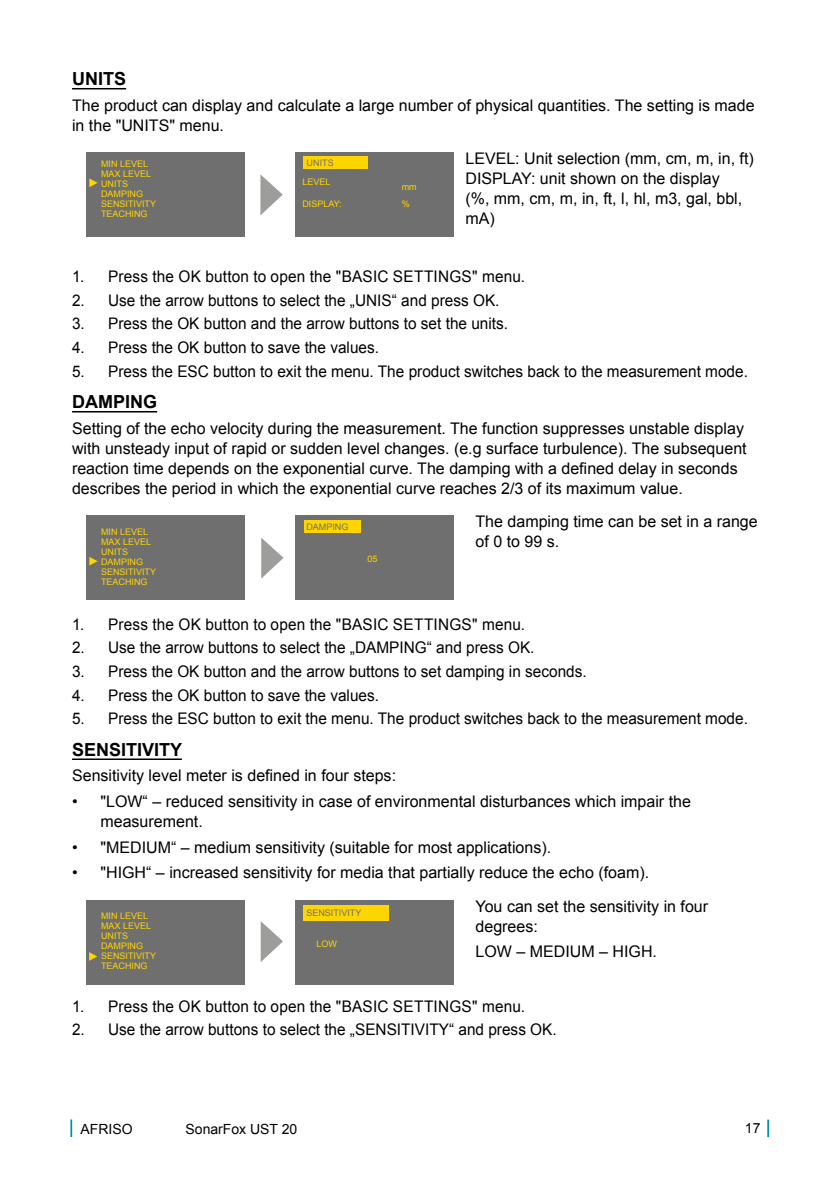
<style>
.page{position:relative;width:840px;height:1191px;background:#fff}
.page>*{position:absolute;margin:0;border:0;box-sizing:border-box;transform-origin:0 0}
.t1{font:700 18px "Arial";color:#000}
.t2{font:16px/20px "Arial";color:#000}
.t3{font:16px "Arial";color:#000;scale:.96 1}
.t4{font:14px "Arial";color:#000}
.t5{font:9px/10px "Arial";color:#ffd500}
.t6{font:9px "Arial";color:#6f6f6f}
</style>
<div class="page">
<svg style="left:70px;top:1119px;width:2px;height:18px"></svg>
<svg style="left:767px;top:1119px;width:1px;height:18px"></svg>
<hr style="left:72px;top:88px;width:54px;height:1px;background:#000">
<hr style="left:72px;top:411px;width:85px;height:1px;background:#000">
<hr style="left:72px;top:758px;width:110px;height:2px;background:#000">
<div style="left:86px;top:152px;width:158px;height:84px;background:#6f6f6f"></div>
<svg style="left:89px;top:178px;width:8px;height:9px"></svg>
<div style="left:294px;top:153px;width:159px;height:84px;background:#6f6f6f"></div>
<div style="left:303px;top:156px;width:64px;height:12px;background:#ffd500"></div>
<svg style="left:260px;top:174px;width:22px;height:41px"></svg>
<div style="left:295px;top:515px;width:159px;height:84px;background:#6f6f6f"></div>
<div style="left:303px;top:520px;width:57px;height:12px;background:#ffd500"></div>
<div style="left:86px;top:515px;width:158px;height:84px;background:#6f6f6f"></div>
<svg style="left:89px;top:557px;width:8px;height:8px"></svg>
<svg style="left:261px;top:538px;width:22px;height:40px"></svg>
<svg style="left:260px;top:921px;width:23px;height:41px"></svg>
<div style="left:295px;top:900px;width:159px;height:84px;background:#6f6f6f"></div>
<div style="left:303px;top:904px;width:85px;height:16px;background:#ffd500"></div>
<div style="left:86px;top:900px;width:158px;height:84px;background:#6f6f6f"></div>
<svg style="left:89px;top:952px;width:8px;height:8px"></svg>
<p class="t1" style="left:72px;top:67px;width:55px">UNITS</p>
<p class="t2" style="left:72px;top:95px;width:683px">The product can display and calculate a large number of physical quantities. The setting is made in the "UNITS" menu.</p>
<p class="t5" style="left:101px;top:158px;width:57px">MIN LEVEL<br>MAX LEVEL<br>UNITS<br>DAMPING<br>SENSITIVITY<br>TEACHING</p>
<p class="t6" style="left:306px;top:156px;width:28px">UNITS</p>
<p class="t2" style="left:465px;top:149px;width:290px">LEVEL: Unit selection (mm, cm, m, in, ft)<br>DISPLAY: unit shown on the display<br>(%, mm, cm, m, in, ft, l, hl, m3, gal, bbl, mA)</p>
<p class="t5" style="left:302px;top:177px;width:30px">LEVEL</p>
<p class="t5" style="left:401px;top:182px;width:16px">mm</p>
<p class="t5" style="left:302px;top:199px;width:41px">DISPLAY:</p>
<p class="t5" style="left:401px;top:199px;width:10px">%</p>
<p class="t3" style="left:72px;top:266px;width:473px">1. Press the OK button to open the "BASIC SETTINGS" menu.</p>
<p class="t3" style="left:72px;top:290px;width:446px">2. Use the arrow buttons to select the „UNIS“ and press OK.</p>
<p class="t3" style="left:72px;top:313px;width:455px">3. Press the OK button and the arrow buttons to set the units.</p>
<p class="t3" style="left:72px;top:337px;width:321px">4. Press the OK button to save the values.</p>
<p class="t3" style="left:72px;top:361px;width:705px">5. Press the ESC button to exit the menu. The product switches back to the measurement mode.</p>
<p class="t1" style="left:72px;top:390px;width:86px">DAMPING</p>
<p class="t2" style="left:72px;top:418px;width:675px">Setting of the echo velocity during the measurement. The function suppresses unstable display with unsteady input of rapid or sudden level changes. (e.g surface turbulence). The subsequent reaction time depends on the exponential curve. The damping with a defined delay in seconds describes the period in which the exponential curve reaches 2/3 of its maximum value.</p>
<p class="t6" style="left:306px;top:520px;width:44px">DAMPING</p>
<p class="t5" style="left:367px;top:554px;width:12px">05</p>
<p class="t2" style="left:475px;top:512px;width:283px">The damping time can be set in a range of 0 to 99 s.</p>
<p class="t5" style="left:101px;top:526px;width:57px">MIN LEVEL<br>MAX LEVEL<br>UNITS<br>DAMPING<br>SENSITIVITY<br>TEACHING</p>
<p class="t3" style="left:72px;top:613px;width:473px">1. Press the OK button to open the "BASIC SETTINGS" menu.</p>
<p class="t3" style="left:72px;top:637px;width:483px">2. Use the arrow buttons to select the „DAMPING“ and press OK.</p>
<p class="t3" style="left:72px;top:661px;width:537px">3. Press the OK button and the arrow buttons to set damping in seconds.</p>
<p class="t3" style="left:72px;top:684px;width:321px">4. Press the OK button to save the values.</p>
<p class="t3" style="left:72px;top:708px;width:705px">5. Press the ESC button to exit the menu. The product switches back to the measurement mode.</p>
<p class="t1" style="left:72px;top:737px;width:112px">SENSITIVITY</p>
<p class="t2" style="left:72px;top:766px;width:325px">Sensitivity level meter is defined in four steps:</p>
<p class="t2" style="left:100px;top:791px;width:591px;text-indent:-28px">• "LOW“ – reduced sensitivity in case of environmental disturbances which impair the measurement.</p>
<p class="t2" style="left:72px;top:837px;width:480px">• "MEDIUM“ – medium sensitivity (suitable for most applications).</p>
<p class="t2" style="left:72px;top:863px;width:578px">• "HIGH“ – increased sensitivity for media that partially reduce the echo (foam).</p>
<p class="t6" style="left:306px;top:907px;width:57px">SENSITIVITY</p>
<p class="t5" style="left:316px;top:938px;width:22px">LOW</p>
<p class="t2" style="left:475px;top:896px;width:234px">You can set the sensitivity in four degrees:</p>
<p class="t2" style="left:475px;top:942px;width:183px">LOW – MEDIUM – HIGH.</p>
<p class="t5" style="left:101px;top:910px;width:57px">MIN LEVEL<br>MAX LEVEL<br>UNITS<br>DAMPING<br>SENSITIVITY<br>TEACHING</p>
<p class="t3" style="left:72px;top:995px;width:473px">1. Press the OK button to open the "BASIC SETTINGS" menu.</p>
<p class="t3" style="left:72px;top:1019px;width:506px">2. Use the arrow buttons to select the „SENSITIVITY“ and press OK.</p>
<p class="t4" style="left:80px;top:1119px;width:54px">AFRISO</p>
<p class="t4" style="left:185px;top:1119px;width:113px">SonarFox UST 20</p>
<p class="t4" style="left:744px;top:1119px;width:17px">17</p>
</div>
